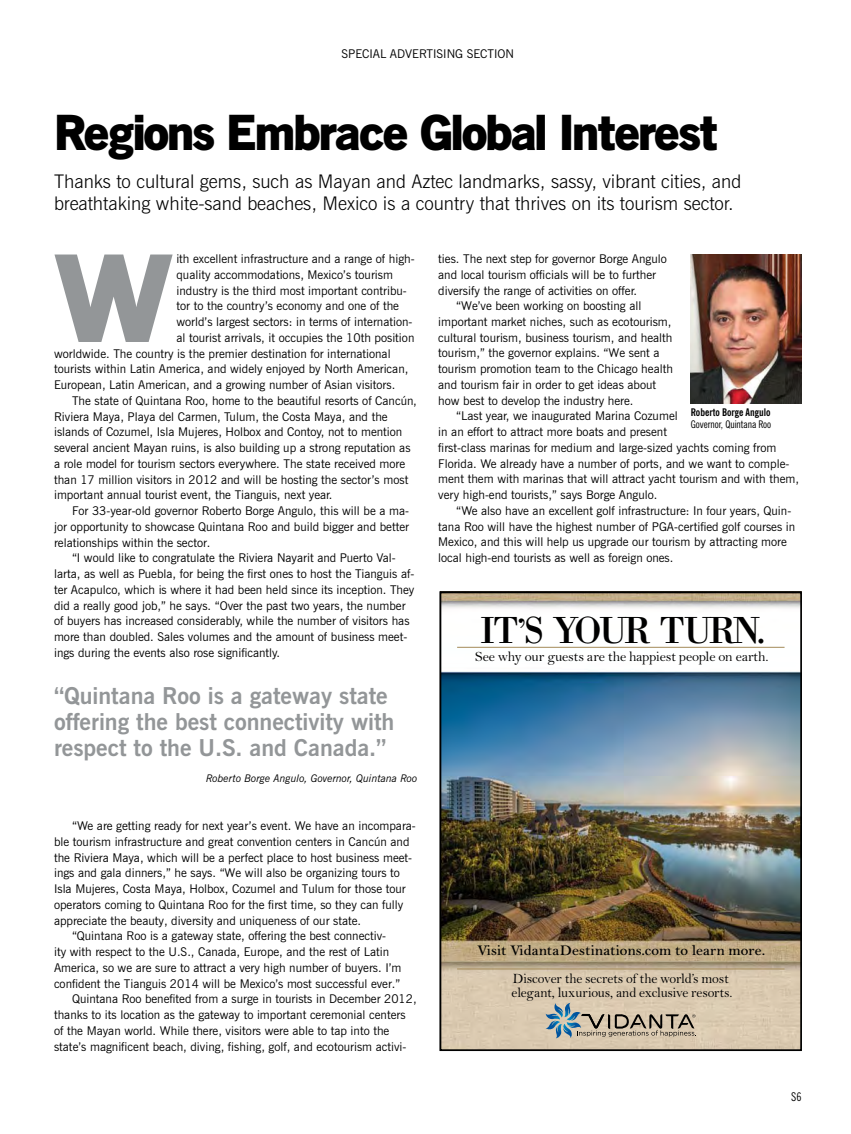
<style>
.page{position:relative;width:851px;height:1134px;background:#fff}
.page>*{position:absolute;margin:0;border:0;box-sizing:border-box;transform-origin:0 0}
.t1{font:700 expanded 120.3px "News Gothic BT";color:#939698}
.t2{font:700 expanded 48.45px "News Gothic BT";letter-spacing:-.03em;color:#000}
.t3{font:39px "Bodoni";letter-spacing:-.08em;color:#000}
.t4{font:700 23.25px/26.2px "News Gothic BT";color:#939698}
.t5{font:300 18.75px/22.5px "News Gothic BT";color:#000}
.t6{font:600 15px "Bell MT Std";letter-spacing:.005em;color:#000}
.t7{font:14.25px/13.5px "Bell MT Std";letter-spacing:-.015em;color:#000}
.t8{font:12px "News Gothic BT";color:#000}
.t9{font:condensed 12px "News Gothic BT";color:#000}
.t10{font:11.25px/12px "Helvetica Neue LT Std";letter-spacing:-.005em;color:#000;scale:.9 1}
.t11{font:900 11.25px/12px "Helvetica Neue LT Std";letter-spacing:.005em;color:#000;scale:.9 1}
.t12{font:italic 10.5px "News Gothic BT";color:#000}
.t13{font:condensed 10.5px "News Gothic BT";color:#000}
.t14{font:700 condensed 10.5px "News Gothic BT";color:#000}
.s1{font-weight:400}
.s2{font-weight:900}
.s3{font-size:34.5px}
</style>
<div class="page">
<img style="left:690px;top:255px;width:111px;height:148px">
<img style="left:443px;top:595px;width:355px;height:453px">
<hr style="left:457px;top:969px;width:327px;height:1px;background:#a48a58">
<hr style="left:457px;top:647px;width:327px;height:1px;background:#a48a58">
<svg style="left:545px;top:1003px;width:151px;height:35px;background:#b0a99a"></svg>
<p class="t8" style="left:341px;top:46px;width:174px">SPECIAL ADVERTISING SECTION</p>
<h2 class="t2" style="left:54px;top:103px;width:666px">Regions Embrace Global Interest</h2>
<h3 class="t5" style="left:54px;top:169px;width:688px">Thanks to cultural gems, such as Mayan and Aztec landmarks, sassy, vibrant cities, and breathtaking white-sand beaches, Mexico is a country that thrives on its tourism sector.</h3>
<h1 class="t1" style="left:54px;top:226px;width:120px">W</h1>
<p class="t8" style="left:176px;top:252px;width:240px">ith excellent infrastructure and a range of high-</p>
<p class="t8" style="left:176px;top:267px;width:218px">quality accommodations, Mexico’s tourism</p>
<p class="t8" style="left:176px;top:283px;width:232px">industry is the third most important contribu-</p>
<p class="t8" style="left:176px;top:299px;width:224px">tor to the country’s economy and one of the</p>
<p class="t8" style="left:176px;top:315px;width:237px">world’s largest sectors: in terms of internation-</p>
<p class="t8" style="left:176px;top:330px;width:239px">al tourist arrivals, it occupies the 10th position</p>
<p class="t8" style="left:54px;top:346px;width:338px">worldwide. The country is the premier destination for international</p>
<p class="t8" style="left:54px;top:362px;width:356px">tourists within Latin America, and widely enjoyed by North American,</p>
<p class="t8" style="left:54px;top:378px;width:343px">European, Latin American, and a growing number of Asian visitors.</p>
<p class="t8" style="left:72px;top:393px;width:346px">The state of Quintana Roo, home to the beautiful resorts of Cancún,</p>
<p class="t8" style="left:54px;top:409px;width:335px">Riviera Maya, Playa del Carmen, Tulum, the Costa Maya, and the</p>
<p class="t8" style="left:54px;top:425px;width:350px">islands of Cozumel, Isla Mujeres, Holbox and Contoy, not to mention</p>
<p class="t8" style="left:54px;top:441px;width:358px">several ancient Mayan ruins, is also building up a strong reputation as</p>
<p class="t8" style="left:54px;top:456px;width:352px">a role model for tourism sectors everywhere. The state received more</p>
<p class="t8" style="left:54px;top:472px;width:356px">than 17 million visitors in 2012 and will be hosting the sector’s most</p>
<p class="t8" style="left:54px;top:488px;width:280px">important annual tourist event, the Tianguis, next year.</p>
<p class="t8" style="left:72px;top:504px;width:338px">For 33-year-old governor Roberto Borge Angulo, this will be a ma-</p>
<p class="t8" style="left:54px;top:519px;width:356px">jor opportunity to showcase Quintana Roo and build bigger and better</p>
<p class="t8" style="left:54px;top:535px;width:158px">relationships within the sector.</p>
<p class="t8" style="left:72px;top:551px;width:325px">“I would like to congratulate the Riviera Nayarit and Puerto Val-</p>
<p class="t8" style="left:54px;top:567px;width:362px">larta, as well as Puebla, for being the first ones to host the Tianguis af-</p>
<p class="t8" style="left:54px;top:582px;width:362px">ter Acapulco, which is where it had been held since its inception. They</p>
<p class="t8" style="left:54px;top:598px;width:353px">did a really good job,” he says. “Over the past two years, the number</p>
<p class="t8" style="left:54px;top:614px;width:357px">of buyers has increased considerably, while the number of visitors has</p>
<p class="t8" style="left:54px;top:630px;width:355px">more than doubled. Sales volumes and the amount of business meet-</p>
<p class="t8" style="left:54px;top:645px;width:227px">ings during the events also rose significantly.</p>
<h3 class="t4" style="left:54px;top:682px;width:342px">“Quintana Roo is a gateway state offering the best connectivity with respect to the U.S. and Canada.”</h3>
<p class="t12" style="left:206px;top:772px;width:212px">Roberto Borge Angulo, Governor, Quintana Roo</p>
<p class="t8" style="left:72px;top:819px;width:345px">“We are getting ready for next year’s event. We have an incompara-</p>
<p class="t8" style="left:54px;top:834px;width:357px">ble tourism infrastructure and great convention centers in Cancún and</p>
<p class="t8" style="left:54px;top:850px;width:360px">the Riviera Maya, which will be a perfect place to host business meet-</p>
<p class="t8" style="left:54px;top:866px;width:347px">ings and gala dinners,” he says. “We will also be organizing tours to</p>
<p class="t8" style="left:54px;top:882px;width:353px">Isla Mujeres, Costa Maya, Holbox, Cozumel and Tulum for those tour</p>
<p class="t8" style="left:54px;top:897px;width:351px">operators coming to Quintana Roo for the first time, so they can fully</p>
<p class="t8" style="left:54px;top:913px;width:309px">appreciate the beauty, diversity and uniqueness of our state.</p>
<p class="t8" style="left:72px;top:929px;width:316px">“Quintana Roo is a gateway state, offering the best connectiv-</p>
<p class="t8" style="left:54px;top:945px;width:337px">ity with respect to the U.S., Canada, Europe, and the rest of Latin</p>
<p class="t8" style="left:54px;top:960px;width:349px">America, so we are sure to attract a very high number of buyers. I’m</p>
<p class="t8" style="left:54px;top:976px;width:348px">confident the Tianguis 2014 will be Mexico’s most successful ever.”</p>
<p class="t8" style="left:72px;top:992px;width:346px">Quintana Roo benefited from a surge in tourists in December 2012,</p>
<p class="t8" style="left:54px;top:1007px;width:353px">thanks to its location as the gateway to important ceremonial centers</p>
<p class="t8" style="left:54px;top:1023px;width:337px">of the Mayan world. While there, visitors were able to tap into the</p>
<p class="t8" style="left:54px;top:1039px;width:354px">state’s magnificent beach, diving, fishing, golf, and ecotourism activi-</p>
<p class="t8" style="left:438px;top:251px;width:230px">ties. The next step for governor Borge Angulo</p>
<p class="t8" style="left:438px;top:267px;width:219px">and local tourism officials will be to further</p>
<p class="t8" style="left:438px;top:283px;width:200px">diversify the range of activities on offer.</p>
<p class="t8" style="left:456px;top:299px;width:187px">“We’ve been working on boosting all</p>
<p class="t8" style="left:438px;top:314px;width:235px">important market niches, such as ecotourism,</p>
<p class="t8" style="left:438px;top:330px;width:236px">cultural tourism, business tourism, and health</p>
<p class="t8" style="left:438px;top:346px;width:223px">tourism,” the governor explains. “We sent a</p>
<p class="t8" style="left:438px;top:362px;width:236px">tourism promotion team to the Chicago health</p>
<p class="t8" style="left:438px;top:377px;width:219px">and tourism fair in order to get ideas about</p>
<p class="t8" style="left:438px;top:393px;width:197px">how best to develop the industry here.</p>
<p class="t8" style="left:456px;top:409px;width:223px">“Last year, we inaugurated Marina Cozumel</p>
<p class="t8" style="left:438px;top:425px;width:230px">in an effort to attract more boats and present</p>
<p class="t8" style="left:438px;top:440px;width:340px">first-class marinas for medium and large-sized yachts coming from</p>
<p class="t8" style="left:438px;top:456px;width:352px">Florida. We already have a number of ports, and we want to comple-</p>
<p class="t8" style="left:438px;top:472px;width:362px">ment them with marinas that will attract yacht tourism and with them,</p>
<p class="t8" style="left:438px;top:488px;width:221px">very high-end tourists,” says Borge Angulo.</p>
<p class="t8" style="left:456px;top:503px;width:336px">“We also have an excellent golf infrastructure: In four years, Quin-</p>
<p class="t8" style="left:438px;top:519px;width:358px">tana Roo will have the highest number of PGA-certified golf courses in</p>
<p class="t8" style="left:438px;top:535px;width:350px">Mexico, and this will help us upgrade our tourism by attracting more</p>
<p class="t8" style="left:438px;top:551px;width:237px">local high-end tourists as well as foreign ones.</p>
<p class="t14" style="left:690px;top:406px;width:81px">Roberto Borge Angulo</p>
<p class="t13" style="left:690px;top:418px;width:82px">Governor, Quintana Roo</p>
<p class="t11" style="left:452px;top:495px;width:137px">THE RICHARDS GROUP<br>CLIENT: <span class="s1">Grupo Vidanta</span></p>
<p class="t10" style="left:635px;top:507px;width:75px"><span class="s2">AD:</span> Qtr Pg Ad</p>
<p class="t10" style="left:452px;top:519px;width:100px"><span class="s2">TRIM:</span> 3.35" x 4.25"</p>
<p class="t10" style="left:635px;top:519px;width:79px"><span class="s2">LIVE:</span> 3.15” x 4”</p>
<p class="t10" style="left:452px;top:531px;width:102px"><span class="s2">BLEED:</span> non-bleed</p>
<p class="t11" style="left:635px;top:531px;width:135px">PUB: Business Outlook</p>
<p class="t10" style="left:452px;top:543px;width:285px"><span class="s2">COLORS:</span> CMYK<br><span class="s2">FOR QUESTIONS CALL:</span> Todd Gutmann 214-891-3519</p>
<h3 class="t3" style="left:480px;top:607px;width:289px">IT<span class="s3">’</span>S YOUR TURN.</h3>
<p class="t7" style="left:475px;top:650px;width:295px">See why our guests are the happiest people on earth.</p>
<p class="t6" style="left:477px;top:942px;width:289px">Visit VidantaDestinations.com to learn more.</p>
<p class="t7" style="left:511px;top:972px;width:222px">Discover the secrets of the world’s most elegant, luxurious, and exclusive resorts.</p>
<p class="t9" style="left:791px;top:1090px;width:12px">S6</p>
</div>
